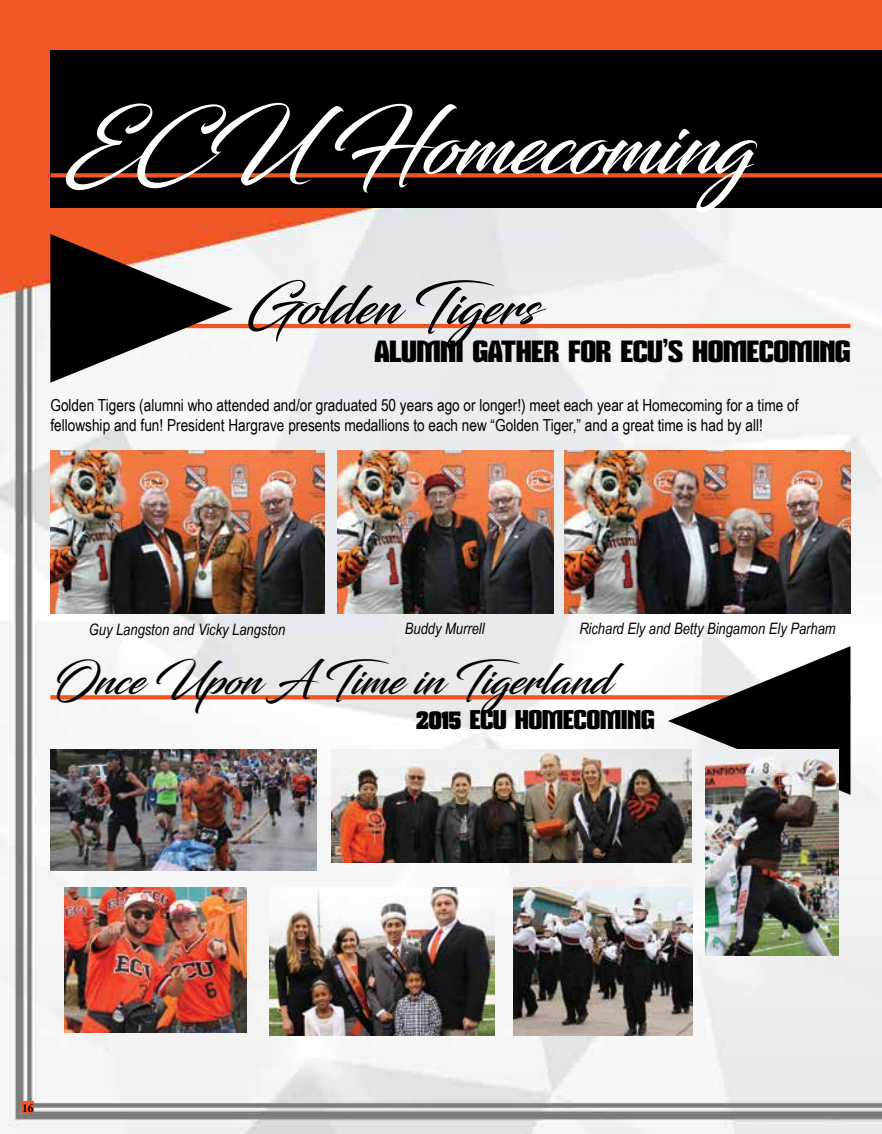
<style>
.page{position:relative;width:882px;height:1134px;background:#fff}
.page>*{position:absolute;margin:0;border:0;box-sizing:border-box;transform-origin:0 0}
.t1{font:84px "Blacksword";color:#fff}
.t2{font:52.5px "Blacksword";color:#000}
.t3{font:42px "Blacksword";color:#000}
.t4{font:29.75px "Mikodacs PCS";color:#000}
.t5{font:26.25px "Mikodacs PCS";color:#000}
.t6{font:16.62px/19.9px "Arial Narrow";color:#000}
.t7{font:italic 15.75px "Arial Narrow";color:#000}
.t8{font:700 condensed 12.25px "Minion Pro";color:#000}
.s1{font-size:33.6px}
</style>
<div class="page">
<img style="left:0;top:0;width:882px;height:1134px">
<div style="left:50px;top:50px;width:832px;height:157px;background:#000"></div>
<div style="left:50px;top:173px;width:832px;height:5px;background:#f05622"></div>
<hr style="left:50px;top:324px;width:800px;height:4px;background:#f05622">
<svg style="left:50px;top:234px;width:183px;height:149px"></svg>
<img style="left:564px;top:451px;width:286px;height:162px">
<img style="left:338px;top:451px;width:215px;height:162px">
<img style="left:50px;top:451px;width:274px;height:162px">
<img style="left:50px;top:749px;width:266px;height:122px">
<img style="left:332px;top:749px;width:360px;height:114px">
<svg style="left:50px;top:695px;width:618px;height:4px;background:#f05e2c"></svg>
<svg style="left:668px;top:646px;width:182px;height:149px"></svg>
<img style="left:65px;top:887px;width:182px;height:145px">
<img style="left:270px;top:887px;width:224px;height:149px">
<img style="left:514px;top:887px;width:179px;height:148px">
<img style="left:706px;top:749px;width:133px;height:207px">
<div style="left:21px;top:1101px;width:13px;height:13px;background:#f05622"></div>
<h1 class="t1" style="left:66px;top:95px;width:690px">ECU Homecoming</h1>
<h2 class="t2" style="left:247px;top:275px;width:292px">Golden Tigers</h2>
<h3 class="t4" style="left:374px;top:334px;width:478px">ALUMNI GATHER FOR ECU’S HOMECOMING</h3>
<p class="t6" style="left:50px;top:395px;width:750px">Golden Tigers (alumni who attended and/or graduated 50 years ago or longer!) meet each year at Homecoming for a time of fellowship and fun! President Hargrave presents medallions to each new “Golden Tiger,” and a great time is had by all!</p>
<p class="t7" style="left:89px;top:618px;width:198px">Guy Langston and Vicky Langston</p>
<p class="t7" style="left:405px;top:618px;width:81px">Buddy Murrell</p>
<p class="t7" style="left:579px;top:618px;width:258px">Richard Ely and Betty Bingamon Ely Parham</p>
<h3 class="t3" style="left:52px;top:655px;width:561px">Once Upon A Time in Tigerland</h3>
<h3 class="t5" style="left:416px;top:704px;width:240px"><span class="s1">2015</span> ECU HOMECOMING</h3>
<p class="t8" style="left:22px;top:1099px;width:13px">16</p>
</div>
